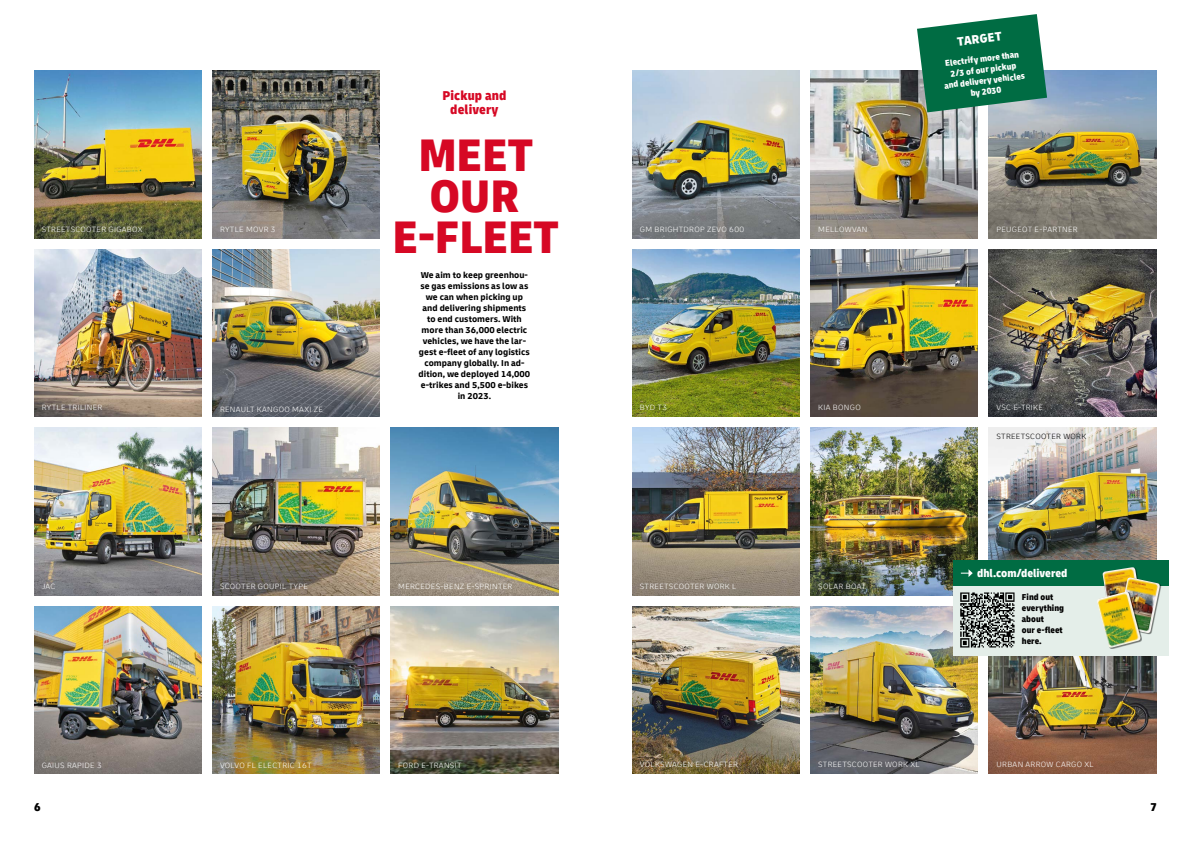
<style>
.page{position:relative;width:1191px;height:842px;background:#fff}
.page>*{position:absolute;margin:0;border:0;box-sizing:border-box;transform-origin:0 0}
.t1{font:900 condensed 48px/40.9px "Delivery";letter-spacing:-.005em;color:#d60824;text-align:center}
.t2{font:900 condensed 13.5px/14px "Delivery";letter-spacing:.01em;color:#d60824;text-align:center}
.t3{font:900 condensed 13px "Delivery";color:#fff}
.t4{font:900 condensed 12px "Delivery";color:#000}
.t5{font:900 condensed 11.5px "Delivery";color:#fff}
.t6{font:700 9px/11px "Delivery";letter-spacing:.005em;color:#000;text-align:center}
.t7{font:900 condensed 9px/11px "Delivery";color:#fff;text-align:center}
.t8{font:900 condensed 9px/11px "Delivery";letter-spacing:.005em;color:#000}
.t9{font:300 8px "Delivery";letter-spacing:.04em;color:#fff}
.t10{font:300 8px "Delivery";letter-spacing:.04em;color:#000}
</style>
<div class="page">
<img style="left:810px;top:428px;width:168px;height:167px">
<img style="left:632px;top:249px;width:167px;height:168px">
<img style="left:34px;top:428px;width:167px;height:167px">
<img style="left:34px;top:607px;width:167px;height:167px">
<img style="left:212px;top:71px;width:168px;height:167px">
<img style="left:34px;top:249px;width:167px;height:168px">
<img style="left:391px;top:607px;width:167px;height:167px">
<img style="left:212px;top:607px;width:168px;height:167px">
<img style="left:391px;top:428px;width:167px;height:167px">
<img style="left:632px;top:428px;width:167px;height:167px">
<img style="left:212px;top:428px;width:168px;height:167px">
<img style="left:632px;top:606px;width:167px;height:168px">
<img style="left:810px;top:249px;width:168px;height:168px">
<img style="left:212px;top:249px;width:168px;height:168px">
<img style="left:989px;top:249px;width:167px;height:168px">
<img style="left:810px;top:606px;width:168px;height:168px">
<img style="left:989px;top:71px;width:167px;height:167px">
<img style="left:810px;top:71px;width:168px;height:167px">
<img style="left:989px;top:428px;width:167px;height:133px">
<img style="left:989px;top:656px;width:167px;height:118px">
<img style="left:632px;top:71px;width:167px;height:167px">
<div style="left:952px;top:561px;width:216px;height:95px;background:#e4eee9"></div>
<div style="left:952px;top:561px;width:216px;height:25px;background:#006c43"></div>
<svg style="left:961px;top:569px;width:11px;height:8px"></svg>
<img style="left:960px;top:592px;width:55px;height:56px">
<svg style="left:917px;top:14px;width:130px;height:98px;background:#2c8262"></svg>
<img style="left:1102px;top:567px;width:36px;height:25px">
<div style="left:1111px;top:578px;width:50px;height:56px;background:#000;opacity:.5"></div>
<img style="left:1111px;top:577px;width:49px;height:56px">
<div style="left:1097px;top:592px;width:44px;height:57px;background:#000;opacity:.5"></div>
<img style="left:1097px;top:592px;width:43px;height:56px">
<img style="left:34px;top:71px;width:167px;height:167px">
<h3 class="t3" style="left:956px;top:33px;width:46px;rotate:-7deg">TARGET</h3>
<h2 class="t2" style="left:442px;top:89px;width:65px">Pickup and delivery</h2>
<p class="t7" style="left:941px;top:58px;width:83px;rotate:-7deg">Electrify more than<br>2/3 of our pickup and delivery vehicles by 2030</p>
<p class="t9" style="left:42px;top:224px;width:102px">STREETSCOOTER GIGABOX</p>
<p class="t9" style="left:220px;top:224px;width:57px">RYTLE MOVR 3</p>
<h1 class="t1" style="left:392px;top:135px;width:168px">MEET<br>OUR<br>E-FLEET</h1>
<p class="t9" style="left:640px;top:224px;width:106px">GM BRIGHTDROP ZEVO 600</p>
<p class="t9" style="left:818px;top:224px;width:51px">MELLOWVAN</p>
<p class="t9" style="left:996px;top:224px;width:83px">PEUGEOT E-PARTNER</p>
<p class="t6" style="left:418px;top:269px;width:113px">We aim to keep greenhou&shy;se gas emissions as low as we can when picking up and delivering shipments to end customers. With more than 36,000 electric vehicles, we have the lar&shy;gest e-fleet of any logistics company globally. In ad&shy;dition, we deployed 14,000 e-trikes and 5,500 e-bikes in 2023.</p>
<p class="t9" style="left:42px;top:403px;width:62px">RYTLE TRILINER</p>
<p class="t9" style="left:220px;top:404px;width:105px">RENAULT KANGOO MAXI ZE</p>
<p class="t9" style="left:818px;top:403px;width:44px">KIA BONGO</p>
<p class="t9" style="left:996px;top:403px;width:48px">VSC E-TRIKE</p>
<p class="t9" style="left:640px;top:403px;width:29px">BYD T3</p>
<p class="t10" style="left:996px;top:431px;width:91px">STREETSCOOTER WORK</p>
<p class="t9" style="left:42px;top:581px;width:15px">JAC</p>
<p class="t9" style="left:220px;top:581px;width:89px">SCOOTER GOUPIL TYPE</p>
<p class="t9" style="left:398px;top:581px;width:116px">MERCEDES-BENZ E-SPRINTER</p>
<p class="t9" style="left:640px;top:581px;width:98px">STREETSCOOTER WORK L</p>
<p class="t9" style="left:818px;top:581px;width:49px">SOLAR BOAT</p>
<h3 class="t5" style="left:977px;top:566px;width:92px">dhl.com/delivered</h3>
<p class="t8" style="left:1022px;top:592px;width:44px">Find out everything about<br>our e-fleet here.</p>
<p class="t9" style="left:42px;top:760px;width:62px">GAIUS RAPIDE 3</p>
<p class="t9" style="left:220px;top:760px;width:93px">VOLVO FL ELECTRIC 16T</p>
<p class="t9" style="left:398px;top:760px;width:65px">FORD E-TRANSIT</p>
<p class="t9" style="left:640px;top:760px;width:100px">VOLKSWAGEN E-CRAFTER</p>
<p class="t9" style="left:818px;top:760px;width:103px">STREETSCOOTER WORK XL</p>
<p class="t9" style="left:996px;top:760px;width:99px">URBAN ARROW CARGO XL</p>
<h3 class="t4" style="left:34px;top:799px;width:8px">6</h3>
<h3 class="t4" style="left:1150px;top:799px;width:8px">7</h3>
</div>
